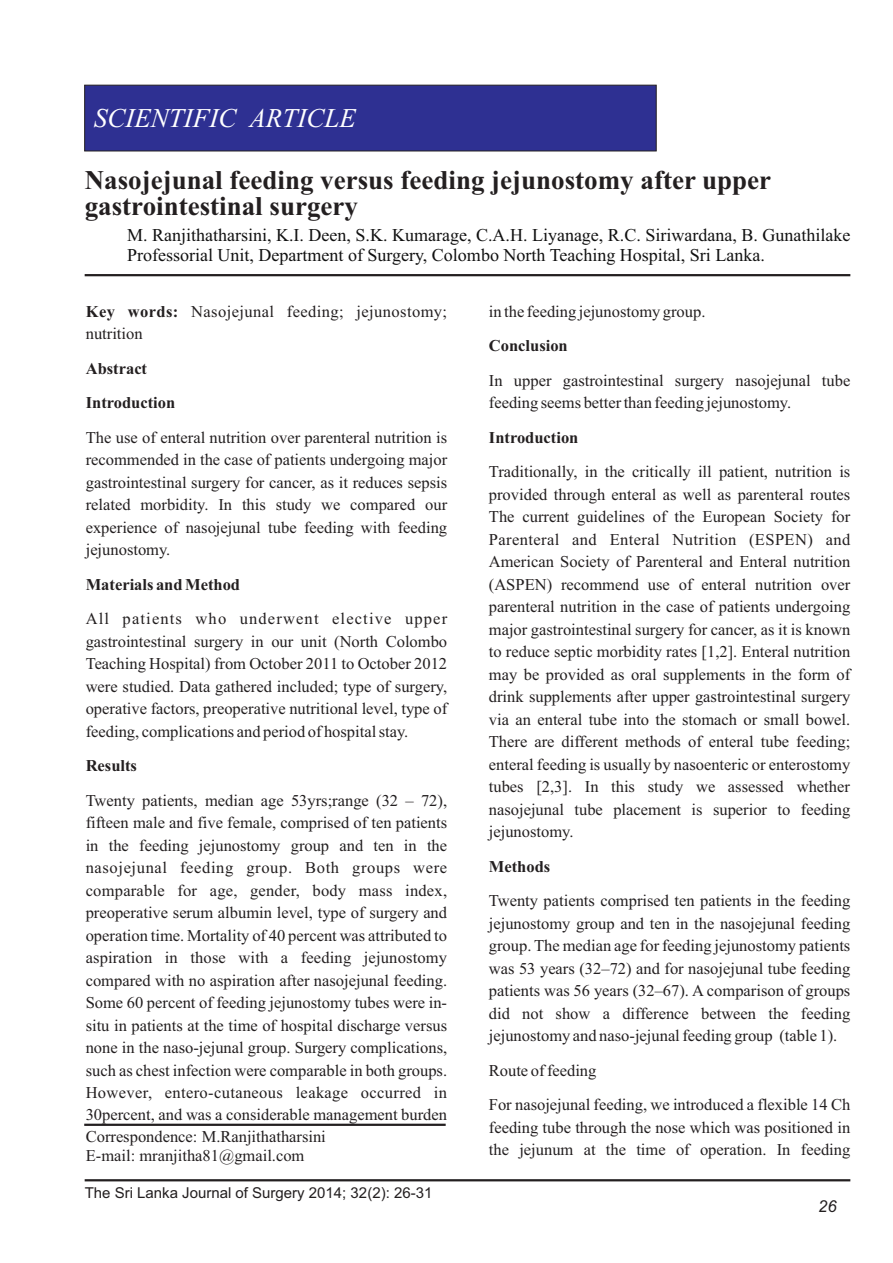
<style>
.page{position:relative;width:893px;height:1263px;background:#fff}
.page>*{position:absolute;margin:0;border:0;box-sizing:border-box;transform-origin:0 0}
.t1{font:700 27px/25.7px "Times New Roman";color:#231f20}
.t2{font:italic 27px "Times New Roman";color:#fff}
.t3{font:18px/20.7px "Times New Roman";color:#111}
.t4{font:16.5px/22.5px "Times New Roman";color:#231f20;text-align:justify}
.t5{font:700 16.5px/34.5px "Times New Roman";color:#231f20}
.t6{font:16.5px/22.5px "Times New Roman";letter-spacing:.025em;color:#231f20}
.t7{font:italic 16.5px "Arial";color:#231f20}
.t8{font:15px "Arial";color:#231f20}
.s1{font-weight:700}
</style>
<div class="page">
<div style="left:84px;top:84px;width:573px;height:68px;background:#2e3092"></div>
<hr style="left:85px;top:274px;width:765px;height:2px;background:#231f20">
<hr style="left:85px;top:1179px;width:765px;height:2px;background:#231f20">
<hr style="left:84px;top:1124px;width:362px;height:2px;background:#231f20">
<h1 class="t2" style="left:94px;top:108px;width:264px">SCIENTIFIC ARTICLE</h1>
<h1 class="t1" style="left:85px;top:170px;width:688px">Nasojejunal feeding versus feeding jejunostomy after upper gastrointestinal surgery</h1>
<p class="t3" style="left:127px;top:226px;width:725px">M. Ranjithatharsini, K.I. Deen, S.K. Kumarage, C.A.H. Liyanage, R.C. Siriwardana, B. Gunathilake<br>Professorial Unit, Department of Surgery, Colombo North Teaching Hospital, Sri Lanka.</p>
<p class="t6" style="left:86px;top:302px;width:363px"><span class="s1">Key words:</span> Nasojejunal feeding; jejunostomy; nutrition</p>
<p class="t5" style="left:86px;top:353px;width:91px">Abstract<br>Introduction</p>
<p class="t4" style="left:86px;top:428px;width:363px">The use of enteral nutrition over parenteral nutrition is recommended in the case of patients undergoing major gastrointestinal surgery for cancer, as it reduces sepsis related morbidity. In this study we compared our experience of nasojejunal tube feeding with feeding jejunostomy.</p>
<p class="t5" style="left:86px;top:569px;width:156px">Materials and Method</p>
<p class="t4" style="left:86px;top:609px;width:363px">All patients who underwent elective upper gastrointestinal surgery in our unit (North Colombo Teaching Hospital) from October 2011 to October 2012 were studied. Data gathered included; type of surgery, operative factors, preoperative nutritional level, type of feeding, complications and period of hospital stay.</p>
<p class="t5" style="left:86px;top:750px;width:53px">Results</p>
<p class="t4" style="left:86px;top:790px;width:363px">Twenty patients, median age 53yrs;range (32 – 72), fifteen male and five female, comprised of ten patients in the feeding jejunostomy group and ten in the nasojejunal feeding group. Both groups were comparable for age, gender, body mass index, preoperative serum albumin level, type of surgery and operation time. Mortality of 40 percent was attributed to aspiration in those with a feeding jejunostomy compared with no aspiration after nasojejunal feeding.<br>Some 60 percent of feeding jejunostomy tubes were in&shy;situ in patients at the time of hospital discharge versus none in the naso-jejunal group. Surgery complications, such as chest infection were comparable in both groups.<br>However, entero-cutaneous leakage occurred in 30percent, and was a considerable management burden</p>
<p class="t4" style="left:86px;top:1129px;width:242px;line-height:18.3px">Correspondence: M.Ranjithatharsini<br>E-mail: mranjitha81@gmail.com</p>
<p class="t8" style="left:85px;top:1187px;width:349px">The Sri Lanka Journal of Surgery 2014; 32(2): 26-31</p>
<p class="t4" style="left:489px;top:302px;width:218px">in the feeding jejunostomy group.</p>
<p class="t5" style="left:489px;top:330px;width:80px">Conclusion</p>
<p class="t4" style="left:489px;top:371px;width:363px">In upper gastrointestinal surgery nasojejunal tube feeding seems better than feeding jejunostomy.</p>
<p class="t5" style="left:489px;top:422px;width:91px">Introduction</p>
<p class="t4" style="left:489px;top:462px;width:363px">Traditionally, in the critically ill patient, nutrition is provided through enteral as well as parenteral routes The current guidelines of the European Society for Parenteral and Enteral Nutrition (ESPEN) and American Society of Parenteral and Enteral nutrition (ASPEN) recommend use of enteral nutrition over parenteral nutrition in the case of patients undergoing major gastrointestinal surgery for cancer, as it is known to reduce septic morbidity rates [1,2]. Enteral nutrition may be provided as oral supplements in the form of drink supplements after upper gastrointestinal surgery via an enteral tube into the stomach or small bowel.<br>There are different methods of enteral tube feeding; enteral feeding is usually by nasoenteric or enterostomy tubes [2,3]. In this study we assessed whether nasojejunal tube placement is superior to feeding jejunostomy.</p>
<p class="t5" style="left:489px;top:850px;width:63px">Methods</p>
<p class="t4" style="left:489px;top:891px;width:363px">Twenty patients comprised ten patients in the feeding jejunostomy group and ten in the nasojejunal feeding group. The median age for feeding jejunostomy patients was 53 years (32–72) and for nasojejunal tube feeding patients was 56 years (32–67). A comparison of groups did not show a difference between the feeding jejunostomy and naso-jejunal feeding group (table 1).</p>
<p class="t4" style="left:489px;top:1054px;width:363px;line-height:34.5px">Route of feeding<br>For nasojejunal feeding, we introduced a flexible 14 Ch</p>
<p class="t4" style="left:489px;top:1117px;width:363px">feeding tube through the nose which was positioned in the jejunum at the time of operation. In feeding</p>
<p class="t7" style="left:818px;top:1200px;width:20px">26</p>
</div>
